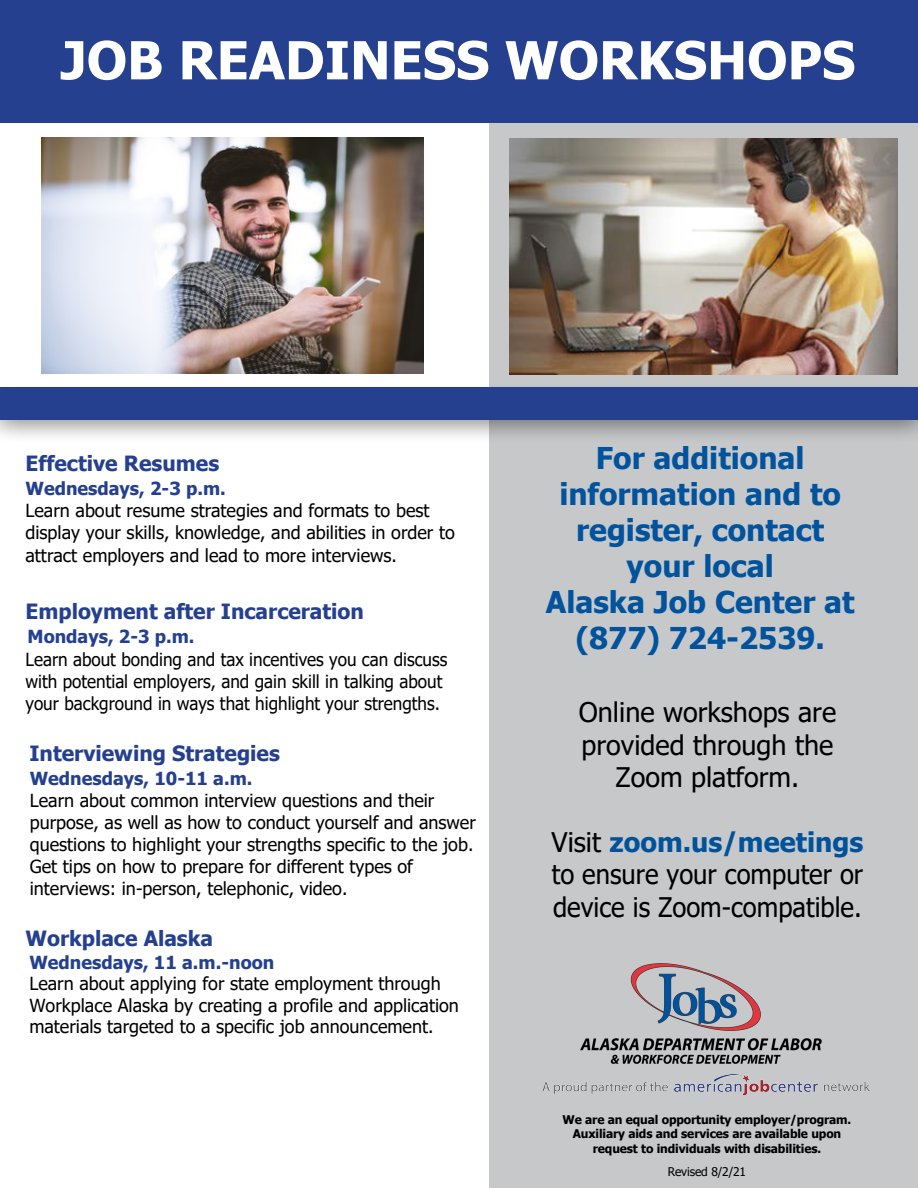
<style>
.page{position:relative;width:918px;height:1188px;background:#fff}
.page>*{position:absolute;margin:0;border:0;box-sizing:border-box;transform-origin:0 0}
.t1{font:700 52.5px "Tahoma";color:#fff}
.t2{font:700 30px/36px "Tahoma";color:#00539c;text-align:center}
.t3{font:27px/32.4px "Tahoma";color:#000;text-align:center}
.t4{font:700 21px "Tahoma";color:#25408f}
.t5{font:700 21px "Tahoma";color:#24408e}
.t6{font:700 21px "Tahoma";color:#25408f}
.t7{font:18px/22px "Tahoma";color:#000}
.t8{font:18px/22.2px "Tahoma";color:#000;scale:.95 1}
.t9{font:700 18px "Tahoma";color:#24408e}
.t10{font:700 18px "Tahoma";color:#25408f}
.t11{font:700 12px/14.4px "Tahoma";letter-spacing:-.01em;color:#000;text-align:center}
.t12{font:12px "Tahoma";letter-spacing:-.01em;color:#000}
.s1{font-weight:700;color:#25408f}
.s2{font-weight:700;color:#00529b}
</style>
<div class="page">
<div style="left:490px;top:27px;width:428px;height:1161px;background:#c7c8ca"></div>
<div style="left:0;top:0;width:918px;height:123px;background:#25408f"></div>
<div style="left:0;top:382px;width:918px;height:61px;background:#000;opacity:.67"></div>
<div style="left:0;top:388px;width:918px;height:32px;background:#25408f"></div>
<img style="left:714px;top:1074px;width:49px;height:18px">
<img style="left:580px;top:964px;width:241px;height:99px">
<img style="left:509px;top:138px;width:388px;height:236px">
<img style="left:41px;top:137px;width:382px;height:236px">
<h1 class="t1" style="left:60px;top:23px;width:796px">JOB READINESS WORKSHOPS</h1>
<p class="t5" style="left:26px;top:449px;width:195px">Effective Resumes</p>
<p class="t9" style="left:26px;top:475px;width:202px">Wednesdays, 2-3 p.m.</p>
<p class="t7" style="left:26px;top:500px;width:431px">Learn about resume strategies and formats to best display your skills, knowledge, and abilities in order to attract employers and lead to more interviews.</p>
<p class="t4" style="left:26px;top:597px;width:340px">Employment after Incarceration</p>
<p class="t10" style="left:28px;top:624px;width:169px">Mondays, 2-3 p.m.</p>
<p class="t8" style="left:26px;top:649px;width:446px">Learn about bonding and tax incentives you can discuss with potential employers, and gain skill in talking about your background in ways that highlight your strengths.</p>
<p class="t4" style="left:29px;top:739px;width:252px">Interviewing Strategies</p>
<p class="t7" style="left:30px;top:768px;width:448px"><span class="s1">Wednes</span><span class="s1">day</span><span class="s1">s</span><span class="s1">, 1</span><span class="s1">0-11 a.m.<br></span>Learn about common interview questions and their purpose, as well as how to conduct yourself and answer questions to highlight your strengths specific to the job.<br>Get tips on how to prepare for different types of interviews: in-person, telephonic, video.</p>
<p class="t6" style="left:26px;top:923px;width:189px">Workplace Alaska</p>
<p class="t7" style="left:29px;top:952px;width:431px;line-height:21.6px"><span class="s1">Wednesdays</span><span class="s1">,</span> <span class="s1">1</span><span class="s1">1</span> <span class="s1">a.m.-noon<br></span>Learn about applying for state employment through Workplace Alaska by creating a profile and application materials targeted to a specific job announcement.</p>
<h2 class="t2" style="left:546px;top:441px;width:310px">For additional information and to register, contact your local<br>Alaska Job Center at (877) 724-2539.</h2>
<h3 class="t3" style="left:579px;top:698px;width:259px">Online workshops are provided through the<br>Zoom platform.</h3>
<h3 class="t3" style="left:552px;top:827px;width:313px;text-align:justify">Visit <span class="s2">zoom.us/meetings </span>to ensure your computer or device is Zoom-compatible.</h3>
<p class="t11" style="left:563px;top:1112px;width:290px">We are an equal opportunity employer/program.<br>Auxiliary aids and services are available upon request to individuals with disabilities.</p>
<p class="t12" style="left:668px;top:1163px;width:80px">Revised 8/2/21</p>
</div>
